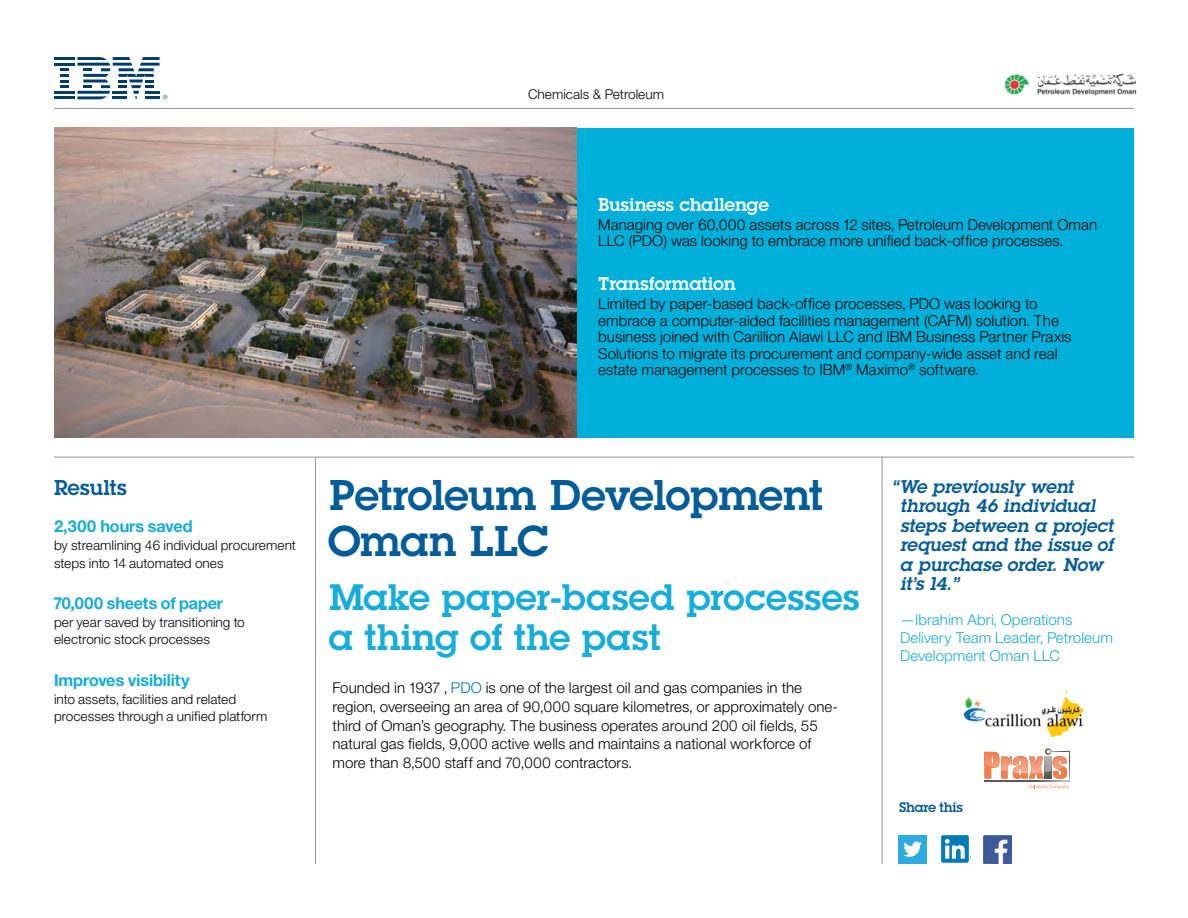
<style>
.page{position:relative;width:1188px;height:918px;background:#fff}
.page>*{position:absolute;margin:0;border:0;box-sizing:border-box;transform-origin:0 0}
.t1{font:42px/46.5px "Lubalin Demifor IBM";letter-spacing:-.005em;color:#045d99}
.t2{font:36px/40.5px "Lubalin Demifor IBM";color:#15adda}
.t3{font:21px "Lubalin Demifor IBM";color:#045d99}
.t4{font:italic 18px/19.5px "Lubalin Demifor IBM";color:#045d99}
.t5{font:18px "Lubalin Demifor IBM";color:#fff}
.t6{font:16.5px "Helv Neue Boldfor IBM";color:#15adda}
.t7{font:15px/16.5px "Helv Neue Lightfor IBM";color:#000}
.t8{font:15px/18px "Helv Neue Lightfor IBM";color:#15adda}
.t9{font:13.5px/17.2px "Helv Neue Lightfor IBM";color:#000}
.t10{font:13.5px "Lubalin Demifor IBM";letter-spacing:-.015em;color:#045d99}
.s1{color:#0075b2}
</style>
<div class="page">
<hr style="left:315px;top:457px;width:1px;height:407px;background:#949598">
<hr style="left:882px;top:457px;width:1px;height:407px;background:#949598">
<hr style="left:54px;top:108px;width:1080px;height:1px;background:#949598">
<hr style="left:54px;top:457px;width:1080px;height:1px;background:#949598">
<div style="left:577px;top:128px;width:557px;height:310px;background:#00b0da"></div>
<img style="left:54px;top:128px;width:523px;height:310px">
<hr style="left:54px;top:57px;width:21px;height:3px;background:#003d69">
<hr style="left:54px;top:63px;width:21px;height:3px;background:#003d69">
<hr style="left:54px;top:91px;width:21px;height:3px;background:#003d69">
<svg style="left:60px;top:68px;width:9px;height:20px"></svg>
<hr style="left:54px;top:96px;width:21px;height:3px;background:#003d69">
<svg style="left:77px;top:57px;width:90px;height:42px"></svg>
<img style="left:1004px;top:73px;width:133px;height:23px">
<div style="left:899px;top:835px;width:28px;height:28px;background:#2caae1"></div>
<svg style="left:903px;top:842px;width:19px;height:15px"></svg>
<div style="left:941px;top:835px;width:28px;height:28px;background:#007bb6;border-radius:2px"></div>
<svg style="left:945px;top:839px;width:26px;height:20px"></svg>
<img style="left:984px;top:835px;width:28px;height:28px">
<img style="left:964px;top:691px;width:119px;height:45px">
<hr style="left:1069px;top:751px;width:1px;height:30px;background:#bbbdbf">
<svg style="left:984px;top:780px;width:85px;height:1px"></svg>
<svg style="left:984px;top:748px;width:86px;height:31px"></svg>
<svg style="left:1029px;top:785px;width:40px;height:4px"></svg>
<p class="t9" style="left:528px;top:86px;width:138px">Chemicals &amp; Petroleum</p>
<p class="t5" style="left:598px;top:193px;width:172px">Business challenge</p>
<p class="t7" style="left:598px;top:216px;width:500px">Managing over 60,000 assets across 12 sites, Petroleum Development Oman<br>LLC (PDO) was looking to embrace more unified back-office processes.</p>
<p class="t5" style="left:598px;top:272px;width:139px">Transformation</p>
<p class="t7" style="left:598px;top:295px;width:475px">Limited by paper-based back-office processes, PDO was looking to embrace a computer-aided facilities management (CAFM) solution. The business joined with Carillion Alawi LLC and IBM Business Partner Praxis Solutions to migrate its procurement and company-wide asset and real estate management processes to IBM<sup>®</sup> Maximo<sup>®</sup> software.</p>
<h3 class="t3" style="left:54px;top:473px;width:74px">Results</h3>
<p class="t6" style="left:54px;top:516px;width:140px">2,300 hours saved</p>
<p class="t9" style="left:54px;top:537px;width:243px">by streamlining 46 individual procurement steps into 14 automated ones</p>
<p class="t6" style="left:54px;top:593px;width:171px">70,000 sheets of paper</p>
<p class="t9" style="left:54px;top:614px;width:192px">per year saved by transitioning to electronic stock processes</p>
<p class="t6" style="left:54px;top:670px;width:137px">Improves visibility</p>
<p class="t9" style="left:54px;top:690px;width:215px">into assets, facilities and related processes through a unified platform</p>
<h1 class="t1" style="left:329px;top:471px;width:496px">Petroleum Development<br>Oman LLC</h1>
<h2 class="t2" style="left:329px;top:576px;width:532px">Make paper-based processes a thing of the past</h2>
<p class="t7" style="left:332px;top:678px;width:507px;line-height:18.8px">Founded in 1937 , <span class="s1">PDO</span> is one of the largest oil and gas companies in the region, overseeing an area of 90,000 square kilometres, or approximately one&shy;third of Oman’s geography. The business operates around 200 oil fields, 55 natural gas fields, 9,000 active wells and maintains a national workforce of more than 8,500 staff and 70,000 contractors.</p>
<p class="t4" style="left:900px;top:476px;width:219px;text-indent:-8px">“We previously went through 46 individual steps between a project request and the issue of a purchase order. Now it’s 14.”</p>
<p class="t8" style="left:900px;top:611px;width:214px">—Ibrahim Abri, Operations<br>Delivery Team Leader, Petroleum<br>Development Oman LLC</p>
<p class="t10" style="left:899px;top:798px;width:65px">Share this</p>
</div>
